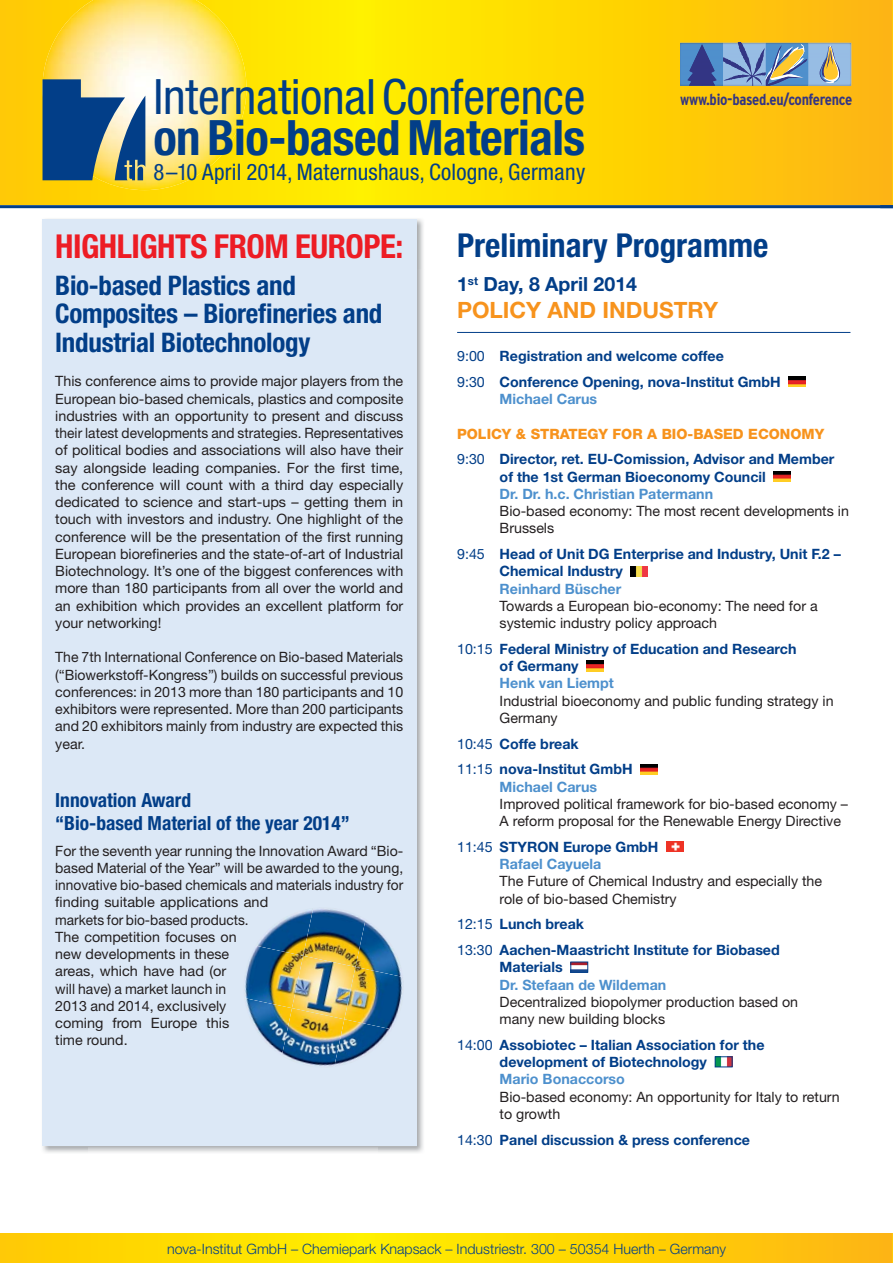
<style>
.page{position:relative;width:893px;height:1263px;background:#fff}
.page>*{position:absolute;margin:0;border:0;box-sizing:border-box;transform-origin:0 0}
.t1{font:condensed 48.75px "Helvetica Neue";letter-spacing:-.005em;color:#023e88}
.t2{font:700 condensed 48.75px "Helvetica Neue";letter-spacing:-.01em;color:#023e88}
.t3{font:700 condensed 33px "Helvetica Neue";letter-spacing:-.015em;color:#ed1c24}
.t4{font:700 condensed 33px "Helvetica Neue";color:#023e88}
.t5{font:700 condensed 27px/28.5px "Helvetica Neue";letter-spacing:-.01em;color:#023e88}
.t6{font:condensed 22.8px "Helvetica Neue";letter-spacing:.01em;color:#023e88}
.t7{font:700 22.5px "Helvetica Neue";color:#f7931d}
.t8{font:700 condensed 19.5px/23.4px "Helvetica Neue";color:#023e88}
.t9{font:700 19.5px "Helvetica Neue";color:#023e88}
.t10{font:700 condensed 15.75px "Interstate";letter-spacing:-.02em;color:#333584}
.t11{font:14.25px/17.2px "Helvetica Neue";color:#231f20}
.t12{font:700 14.25px/25.8px "Helvetica Neue";color:#023e88}
.t13{font:700 14.25px "Helvetica Neue";color:#4d90cd}
.t14{font:300 14.25px "Helvetica Neue";color:#023e88}
.s1{font-weight:400}
.s2{font-weight:800;color:#f7931d}
.s3{color:#4d90cd}
</style>
<div class="page">
<svg style="left:0;top:0;width:892px;height:205px;background:#fed604"></svg>
<svg style="left:0;top:1233px;width:892px;height:30px;background:#fed603"></svg>
<hr style="left:892px;top:1233px;width:1px;height:30px;background:#ffc708">
<hr style="left:892px;top:0;width:1px;height:205px;background:#ffc708">
<img style="left:43px;top:0;width:203px;height:190px">
<hr style="left:457px;top:332px;width:393px;height:1px;background:#023e88">
<img style="left:789px;top:377px;width:17px;height:10px">
<img style="left:774px;top:471px;width:17px;height:10px">
<img style="left:631px;top:566px;width:17px;height:10px">
<img style="left:586px;top:661px;width:17px;height:10px">
<img style="left:641px;top:764px;width:16px;height:10px">
<img style="left:666px;top:842px;width:17px;height:10px">
<img style="left:573px;top:964px;width:13px;height:6px">
<div style="left:571px;top:962px;width:17px;height:10px;border:1px solid #023e88"></div>
<img style="left:717px;top:1058px;width:13px;height:7px">
<div style="left:715px;top:1056px;width:17px;height:11px;border:1px solid #023e88"></div>
<img style="left:42px;top:269px;width:46px;height:884px">
<img style="left:377px;top:269px;width:46px;height:884px">
<div style="left:43px;top:219px;width:374px;height:927px;background:#dce8f6"></div>
<img style="left:255px;top:910px;width:58px;height:46px">
<img style="left:313px;top:909px;width:48px;height:10px">
<img style="left:355px;top:919px;width:44px;height:48px">
<img style="left:245px;top:950px;width:10px;height:48px">
<img style="left:292px;top:956px;width:64px;height:52px">
<img style="left:344px;top:967px;width:58px;height:58px">
<img style="left:244px;top:998px;width:48px;height:55px">
<img style="left:282px;top:1008px;width:62px;height:58px">
<img style="left:334px;top:1019px;width:58px;height:47px">
<hr style="left:0;top:205px;width:893px;height:3px;background:#023e88">
<img style="left:680px;top:43px;width:171px;height:43px">
<svg style="left:684px;top:43px;width:123px;height:44px;background:#6e8bb2"></svg>
<img style="left:768px;top:45px;width:14px;height:39px">
<svg style="left:819px;top:46px;width:25px;height:37px"></svg>
<img style="left:820px;top:48px;width:12px;height:34px">
<img style="left:820px;top:59px;width:7px;height:23px">
<img style="left:822px;top:46px;width:7px;height:32px">
<img style="left:831px;top:46px;width:9px;height:33px">
<svg style="left:43px;top:79px;width:102px;height:101px;background:#4d7396"></svg>
<h1 class="t1" style="left:153px;top:79px;width:434px">International Conference</h1>
<h1 class="t2" style="left:153px;top:121px;width:433px">on Bio-based Materials</h1>
<h3 class="t6" style="left:153px;top:164px;width:433px">8–10 April 2014, Maternushaus, Cologne, Germany</h3>
<p class="t10" style="left:680px;top:91px;width:174px">www.bio-based.eu/conference</p>
<h2 class="t3" style="left:55px;top:234px;width:350px">HIGHLIGHTS FROM EUROPE:</h2>
<h3 class="t5" style="left:55px;top:273px;width:329px">Bio-based Plastics and<br>Composites – Biorefineries and<br>Industrial Biotechnology</h3>
<p class="t11" style="left:55px;top:374px;width:350px;text-align:justify">This conference aims to provide major players from the European bio-based chemicals, plastics and composite industries with an opportunity to present and discuss their latest developments and strategies. Representatives of political bodies and associations will also have their say alongside leading companies. For the first time, the conference will count with a third day especially dedicated to science and start-ups – getting them in touch with investors and industry. One highlight of the conference will be the presentation of the first running European biorefineries and the state-of-art of Industrial Biotechnology. It’s one of the biggest conferences with more than 180 participants from all over the world and an exhibition which provides an excellent platform for your networking!</p>
<p class="t11" style="left:55px;top:650px;width:350px;text-align:justify">The 7th International Conference on Bio-based Materials (“Biowerkstoff-Kongress”) builds on successful previous conferences: in 2013 more than 180 participants and 10 exhibitors were represented. More than 200 participants and 20 exhibitors mainly from industry are expected this year.</p>
<h3 class="t8" style="left:55px;top:789px;width:296px">Innovation Award<br>“Bio-based Material of the year 2014”</h3>
<p class="t11" style="left:55px;top:843px;width:350px">For the seventh year running the Innovation Award “Bio&shy;based Material of the Year” will be awarded to the young, innovative bio-based chemicals and materials industry for finding suitable applications and<br>markets for bio-based products.<br>The competition focuses on<br>new developments in these<br>areas, which have had (or<br>will have) a market launch in<br>2013 and 2014, exclusively<br>coming from Europe this<br>time round.</p>
<h2 class="t4" style="left:457px;top:234px;width:313px">Preliminary Programme</h2>
<h3 class="t9" style="left:457px;top:277px;width:181px">1<sup>st</sup> Day, 8 April 2014</h3>
<h3 class="t7" style="left:457px;top:302px;width:262px">POLICY AND INDUSTRY</h3>
<p class="t12" style="left:457px;top:345px;width:325px"><span class="s1">9:00</span> Registration and welcome coffee<br><span class="s1">9:30</span> Conference Opening, nova-Institut GmbH</p>
<p class="t13" style="left:500px;top:394px;width:99px">Michael Carus</p>
<p class="t12" style="left:457px;top:422px;width:379px"><span class="s2">POLICY &amp; STRATEGY FOR A BIO-BASED ECONOMY<br></span><span class="s1">9:30</span> Director, ret. EU-Comission, Advisor and Member</p>
<p class="t12" style="left:500px;top:465px;width:268px">of the 1st German Bioeconomy Council</p>
<p class="t13" style="left:500px;top:489px;width:215px">Dr. Dr. h.c. Christian Patermann</p>
<p class="t11" style="left:500px;top:504px;width:351px">Bio-based economy: The most recent developments in<br>Brussels</p>
<p class="t12" style="left:500px;top:547px;width:343px;line-height:17.2px;text-indent:-43px"><span class="s1">9:45</span> Head of Unit DG Enterprise and Industry, Unit F.2 –<br>Chemical Industry</p>
<p class="t13" style="left:500px;top:583px;width:123px">Reinhard Büscher</p>
<p class="t11" style="left:500px;top:598px;width:320px">Towards a European bio-economy: The need for a systemic industry policy approach</p>
<p class="t12" style="left:500px;top:641px;width:298px;line-height:17.2px;text-indent:-43px"><span class="s1">10:15</span> Federal Ministry of Education and Research of Germany</p>
<p class="t13" style="left:500px;top:678px;width:116px">Henk van Liempt</p>
<p class="t11" style="left:500px;top:693px;width:335px">Industrial bioeconomy and public funding strategy in<br>Germany</p>
<p class="t12" style="left:457px;top:732px;width:177px"><span class="s1">10:45</span> Coffe break<br><span class="s1">11:15</span> nova-Institut GmbH</p>
<p class="t13" style="left:500px;top:781px;width:99px">Michael Carus</p>
<p class="t11" style="left:500px;top:796px;width:350px">Improved political framework for bio-based economy –<br>A reform proposal for the Renewable Energy Directive</p>
<p class="t12" style="left:500px;top:839px;width:160px;line-height:17.2px;text-indent:-43px"><span class="s1">11:45</span> STYRON Europe GmbH<br><span class="s3">Rafael Cayuela</span></p>
<p class="t11" style="left:500px;top:874px;width:324px">The Future of Chemical Industry and especially the role of bio-based Chemistry</p>
<p class="t12" style="left:457px;top:913px;width:324px"><span class="s1">12:15</span> Lunch break<br><span class="s1">13:30</span> Aachen-Maastricht Institute for Biobased</p>
<p class="t12" style="left:500px;top:956px;width:65px">Materials</p>
<p class="t13" style="left:500px;top:979px;width:168px">Dr. Stefaan de Wildeman</p>
<p class="t11" style="left:500px;top:994px;width:300px">Decentralized biopolymer production based on many new building blocks</p>
<p class="t12" style="left:500px;top:1037px;width:266px;line-height:17.2px;text-indent:-43px"><span class="s1">14:00</span> Assobiotec – Italian Association for the development of Biotechnology</p>
<p class="t13" style="left:500px;top:1074px;width:127px">Mario Bonaccorso</p>
<p class="t11" style="left:500px;top:1089px;width:342px">Bio-based economy: An opportunity for Italy to return to growth</p>
<p class="t12" style="left:457px;top:1128px;width:294px"><span class="s1">14:30</span> Panel discussion &amp; press conference</p>
<p class="t14" style="left:167px;top:1243px;width:560px">nova-Institut GmbH – Chemiepark Knapsack – Industriestr. 300 – 50354 Huerth – Germany</p>
</div>
